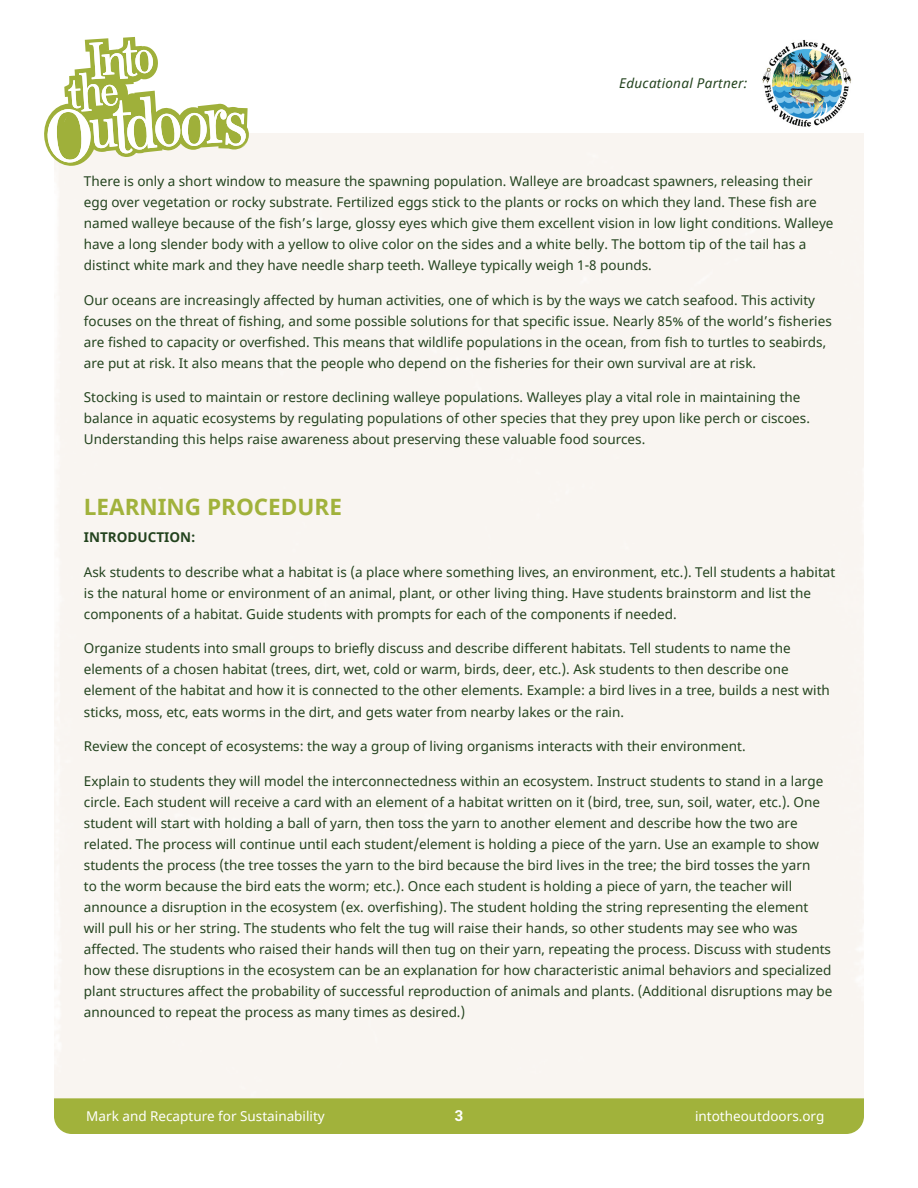
<style>
.page{position:relative;width:918px;height:1188px;background:#fff}
.page>*{position:absolute;margin:0;border:0;box-sizing:border-box;transform-origin:0 0}
.t1{font:700 22.5px "Noto Sans";color:#a1b23b}
.t2{font:700 15px "Roboto Slab";color:#fff}
.t3{font:13.5px/21px "Noto Sans";color:#23431e}
.t4{font:13.5px "Noto Sans";color:#fff}
.t5{font:italic 13.5px "Noto Sans";letter-spacing:.02em;color:#23431e}
.t6{font:700 13.5px "Noto Sans";color:#23431e}
</style>
<div class="page">
<img style="left:762px;top:39px;width:90px;height:88px">
<div style="left:54px;top:1098px;width:810px;height:36px;background:#a1b23b"></div>
<svg style="left:44px;top:37px;width:205px;height:130px"></svg>
<p class="t5" style="left:619px;top:73px;width:130px">Educational Partner:</p>
<p class="t3" style="left:84px;top:171px;width:751px">There is only a short window to measure the spawning population. Walleye are broadcast spawners, releasing their egg over vegetation or rocky substrate. Fertilized eggs stick to the plants or rocks on which they land. These fish are named walleye because of the fish’s large, glossy eyes which give them excellent vision in low light conditions. Walleye have a long slender body with a yellow to olive color on the sides and a white belly. The bottom tip of the tail has a distinct white mark and they have needle sharp teeth. Walleye typically weigh 1-8 pounds.</p>
<p class="t3" style="left:84px;top:290px;width:749px">Our oceans are increasingly affected by human activities, one of which is by the ways we catch seafood. This activity focuses on the threat of fishing, and some possible solutions for that specific issue. Nearly 85% of the world’s fisheries are fished to capacity or overfished. This means that wildlife populations in the ocean, from fish to turtles to seabirds, are put at risk. It also means that the people who depend on the fisheries for their own survival are at risk.</p>
<p class="t3" style="left:84px;top:387px;width:728px">Stocking is used to maintain or restore declining walleye populations. Walleyes play a vital role in maintaining the balance in aquatic ecosystems by regulating populations of other species that they prey upon like perch or ciscoes.<br>Understanding this helps raise awareness about preserving these valuable food sources.</p>
<h1 class="t1" style="left:84px;top:491px;width:260px">LEARNING PROCEDURE</h1>
<p class="t6" style="left:84px;top:528px;width:113px">INTRODUCTION:</p>
<p class="t3" style="left:84px;top:562px;width:753px">Ask students to describe what a habitat is (a place where something lives, an environment, etc.). Tell students a habitat is the natural home or environment of an animal, plant, or other living thing. Have students brainstorm and list the components of a habitat. Guide students with prompts for each of the components if needed.</p>
<p class="t3" style="left:84px;top:639px;width:748px">Organize students into small groups to briefly discuss and describe different habitats. Tell students to name the elements of a chosen habitat (trees, dirt, wet, cold or warm, birds, deer, etc.). Ask students to then describe one element of the habitat and how it is connected to the other elements. Example: a bird lives in a tree, builds a nest with sticks, moss, etc, eats worms in the dirt, and gets water from nearby lakes or the rain.</p>
<p class="t3" style="left:84px;top:736px;width:663px">Review the concept of ecosystems: the way a group of living organisms interacts with their environment.</p>
<p class="t3" style="left:84px;top:771px;width:750px">Explain to students they will model the interconnectedness within an ecosystem. Instruct students to stand in a large circle. Each student will receive a card with an element of a habitat written on it (bird, tree, sun, soil, water, etc.). One student will start with holding a ball of yarn, then toss the yarn to another element and describe how the two are related. The process will continue until each student/element is holding a piece of the yarn. Use an example to show students the process (the tree tosses the yarn to the bird because the bird lives in the tree; the bird tosses the yarn<br>to the worm because the bird eats the worm; etc.). Once each student is holding a piece of yarn, the teacher will announce a disruption in the ecosystem (ex. overfishing). The student holding the string representing the element will pull his or her string. The students who felt the tug will raise their hands, so other students may see who was affected. The students who raised their hands will then tug on their yarn, repeating the process. Discuss with students how these disruptions in the ecosystem can be an explanation for how characteristic animal behaviors and specialized plant structures affect the probability of successful reproduction of animals and plants. (Additional disruptions may be announced to repeat the process as many times as desired.)</p>
<p class="t4" style="left:86px;top:1107px;width:240px">Mark and Recapture for Sustainability</p>
<p class="t2" style="left:455px;top:1105px;width:10px">3</p>
<p class="t4" style="left:695px;top:1107px;width:131px">intotheoutdoors.org</p>
</div>
